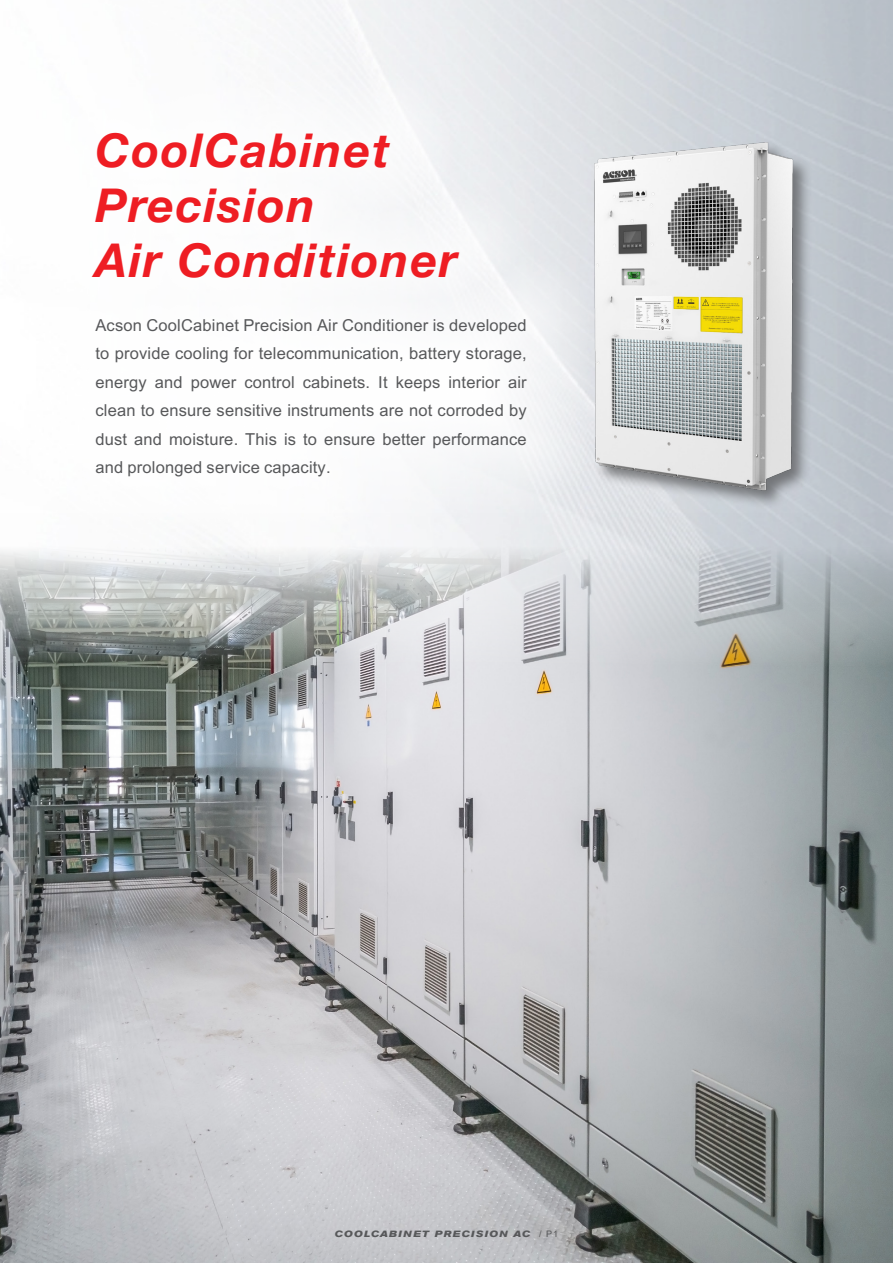
<style>
.page{position:relative;width:893px;height:1263px;background:#fff}
.page>*{position:absolute;margin:0;border:0;box-sizing:border-box;transform-origin:0 0}
.t1{font:italic 700 46.5px "Helvetica Neue";letter-spacing:.04em;color:#ee1d23}
.t2{font:16.5px/28.5px "Akshar Unicode";letter-spacing:.01em;color:#57585a;text-align:justify}
.t3{font:italic 700 expanded 9px "Akzidenz Grotesk BE";letter-spacing:.14em;color:#57585a}
.s1{font-family:"Akshar Unicode";font-weight:400;font-style:normal;font-stretch:normal}
</style>
<div class="page">
<img style="left:0;top:513px;width:893px;height:750px">
<div style="left:24px;top:65px;width:571px;height:479px;background:#fff"></div>
<img style="left:540px;top:111px;width:303px;height:419px">
<p class="t1" style="left:95px;top:114px;width:296px">CoolCabinet</p>
<p class="t1" style="left:95px;top:169px;width:221px">Precision</p>
<p class="t1" style="left:95px;top:224px;width:363px">Air Conditioner</p>
<p class="t2" style="left:95px;top:310px;width:433px">Acson CoolCabinet Precision Air Conditioner is developed to provide cooling for telecommunication, battery storage, energy and power control cabinets. It keeps interior air clean to ensure sensitive instruments are not corroded by dust and moisture. This is to ensure better performance and prolonged service capacity.</p>
<p class="t3" style="left:335px;top:1228px;width:225px">COOLCABINET PRECISION AC <span class="s1">/ P1</span></p>
</div>
